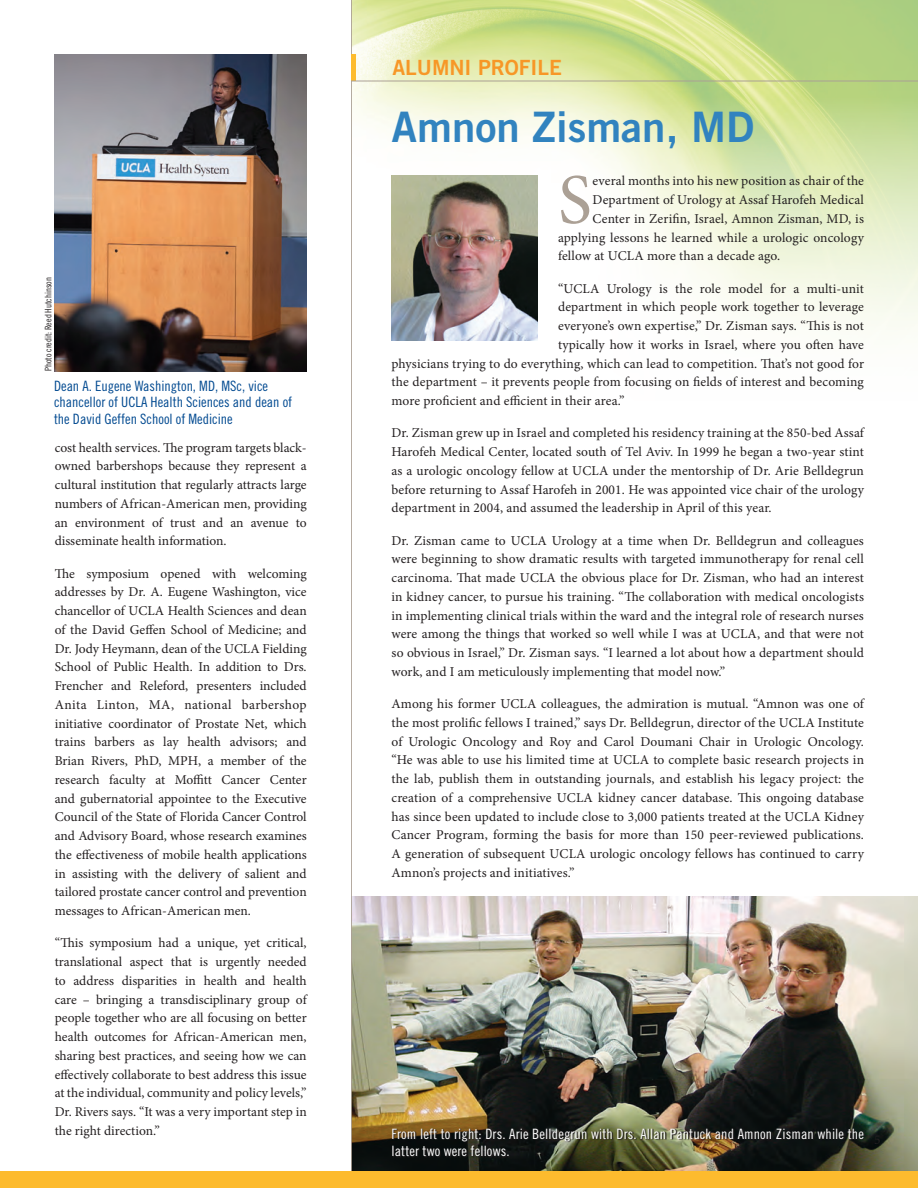
<style>
.page{position:relative;width:918px;height:1188px;background:#fff}
.page>*{position:absolute;margin:0;border:0;box-sizing:border-box;transform-origin:0 0}
.t1{font:71.25px "Minion Pro";color:#aba095}
.t2{font:42px "Trade Gothic Bold Two";color:#3183bf}
.t3{font:21px "Trade Gothic Bold Two";color:#f79727}
.t4{font:14.25px/16.5px "Trade Gothic Cond Eighteen";color:#014990}
.t5{font:14.25px/17.2px "Trade Gothic Cond Eighteen";letter-spacing:.01em;color:#fff}
.t6{font:13.5px/18.8px "Minion Pro";letter-spacing:.005em;color:#231f20;text-align:justify}
.t7{font:9px "Trade Gothic Cond Eighteen";color:#231f20}
</style>
<div class="page">
<img style="left:352px;top:0;width:566px;height:341px">
<img style="left:352px;top:896px;width:566px;height:275px">
<hr style="left:351px;top:0;width:1px;height:1188px;background:#aba095">
<div style="left:0;top:1171px;width:918px;height:17px;background:#fdbb2e"></div>
<div style="left:351px;top:54px;width:5px;height:27px;background:#fdbb2e"></div>
<hr style="left:351px;top:81px;width:567px;height:1px;background:#aba095">
<img style="left:392px;top:176px;width:146px;height:165px">
<img style="left:55px;top:54px;width:252px;height:318px">
<img style="left:393px;top:1129px;width:473px;height:29px">
<p class="t7" style="left:43px;top:371px;width:96px;rotate:-90deg">Photo credit: Reed Hutchinson</p>
<p class="t4" style="left:54px;top:377px;width:240px">Dean A. Eugene Washington, MD, MSc, vice chancellor of UCLA Health Sciences and dean of the David Geffen School of Medicine</p>
<p class="t6" style="left:55px;top:438px;width:254px">cost health services. The program targets black&shy;owned barbershops because they represent a cultural institution that regularly attracts large numbers of African-American men, providing an environment of trust and an avenue to disseminate health information.</p>
<p class="t6" style="left:55px;top:564px;width:254px">The symposium opened with welcoming addresses by Dr. A. Eugene Washington, vice chancellor of UCLA Health Sciences and dean of the David Geffen School of Medicine; and Dr. Jody Heymann, dean of the UCLA Fielding School of Public Health. In addition to Drs.<br>Frencher and Releford, presenters included Anita Linton, MA, national barbershop initiative coordinator of Prostate Net, which trains barbers as lay health advisors; and Brian Rivers, PhD, MPH, a member of the research faculty at Moffitt Cancer Center and gubernatorial appointee to the Executive Council of the State of Florida Cancer Control and Advisory Board, whose research examines the effectiveness of mobile health applications in assisting with the delivery of salient and tailored prostate cancer control and prevention messages to African-American men.</p>
<p class="t6" style="left:55px;top:934px;width:254px">“This symposium had a unique, yet critical, translational aspect that is urgently needed to address disparities in health and health care – bringing a transdisciplinary group of people together who are all focusing on better health outcomes for African-American men, sharing best practices, and seeing how we can effectively collaborate to best address this issue at the individual, community and policy levels,” Dr. Rivers says. “It was a very important step in the right direction.”</p>
<p class="t3" style="left:392px;top:54px;width:171px">ALUMNI PROFILE</p>
<p class="t2" style="left:392px;top:101px;width:364px">Amnon Zisman, MD</p>
<p class="t1" style="left:558px;top:152px;width:35px">S</p>
<p class="t6" style="left:593px;top:172px;width:273px">everal months into his new position as chair of the</p>
<p class="t6" style="left:593px;top:190px;width:273px">Department of Urology at Assaf Harofeh Medical</p>
<p class="t6" style="left:593px;top:209px;width:273px">Center in Zerifin, Israel, Amnon Zisman, MD, is</p>
<p class="t6" style="left:558px;top:228px;width:307px">applying lessons he learned while a urologic oncology</p>
<p class="t6" style="left:558px;top:247px;width:224px">fellow at UCLA more than a decade ago.</p>
<p class="t6" style="left:558px;top:279px;width:307px">“UCLA Urology is the role model for a multi-unit</p>
<p class="t6" style="left:558px;top:298px;width:307px">department in which people work together to leverage</p>
<p class="t6" style="left:558px;top:316px;width:307px">everyone’s own expertise,” Dr. Zisman says. “This is not</p>
<p class="t6" style="left:558px;top:335px;width:307px">typically how it works in Israel, where you often have</p>
<p class="t6" style="left:392px;top:354px;width:474px">physicians trying to do everything, which can lead to competition. That’s not good for</p>
<p class="t6" style="left:392px;top:373px;width:474px">the department – it prevents people from focusing on fields of interest and becoming</p>
<p class="t6" style="left:392px;top:391px;width:235px">more proficient and efficient in their area.”</p>
<p class="t6" style="left:392px;top:424px;width:474px">Dr. Zisman grew up in Israel and completed his residency training at the 850-bed Assaf Harofeh Medical Center, located south of Tel Aviv. In 1999 he began a two-year stint as a urologic oncology fellow at UCLA under the mentorship of Dr. Arie Belldegrun before returning to Assaf Harofeh in 2001. He was appointed vice chair of the urology department in 2004, and assumed the leadership in April of this year.</p>
<p class="t6" style="left:392px;top:531px;width:474px">Dr. Zisman came to UCLA Urology at a time when Dr. Belldegrun and colleagues were beginning to show dramatic results with targeted immunotherapy for renal cell carcinoma. That made UCLA the obvious place for Dr. Zisman, who had an interest in kidney cancer, to pursue his training. “The collaboration with medical oncologists in implementing clinical trials within the ward and the integral role of research nurses were among the things that worked so well while I was at UCLA, and that were not so obvious in Israel,” Dr. Zisman says. “I learned a lot about how a department should work, and I am meticulously implementing that model now.”</p>
<p class="t6" style="left:392px;top:694px;width:474px">Among his former UCLA colleagues, the admiration is mutual. “Amnon was one of the most prolific fellows I trained,” says Dr. Belldegrun, director of the UCLA Institute of Urologic Oncology and Roy and Carol Doumani Chair in Urologic Oncology. “He was able to use his limited time at UCLA to complete basic research projects in the lab, publish them in outstanding journals, and establish his legacy project: the creation of a comprehensive UCLA kidney cancer database. This ongoing database has since been updated to include close to 3,000 patients treated at the UCLA Kidney Cancer Program, forming the basis for more than 150 peer-reviewed publications.<br>A generation of subsequent UCLA urologic oncology fellows has continued to carry Amnon’s projects and initiatives.”</p>
<p class="t5" style="left:392px;top:1125px;width:474px">From left to right: Drs. Arie Belldegrun with Drs. Allan Pantuck and Amnon Zisman while the latter two were fellows.</p>
</div>
